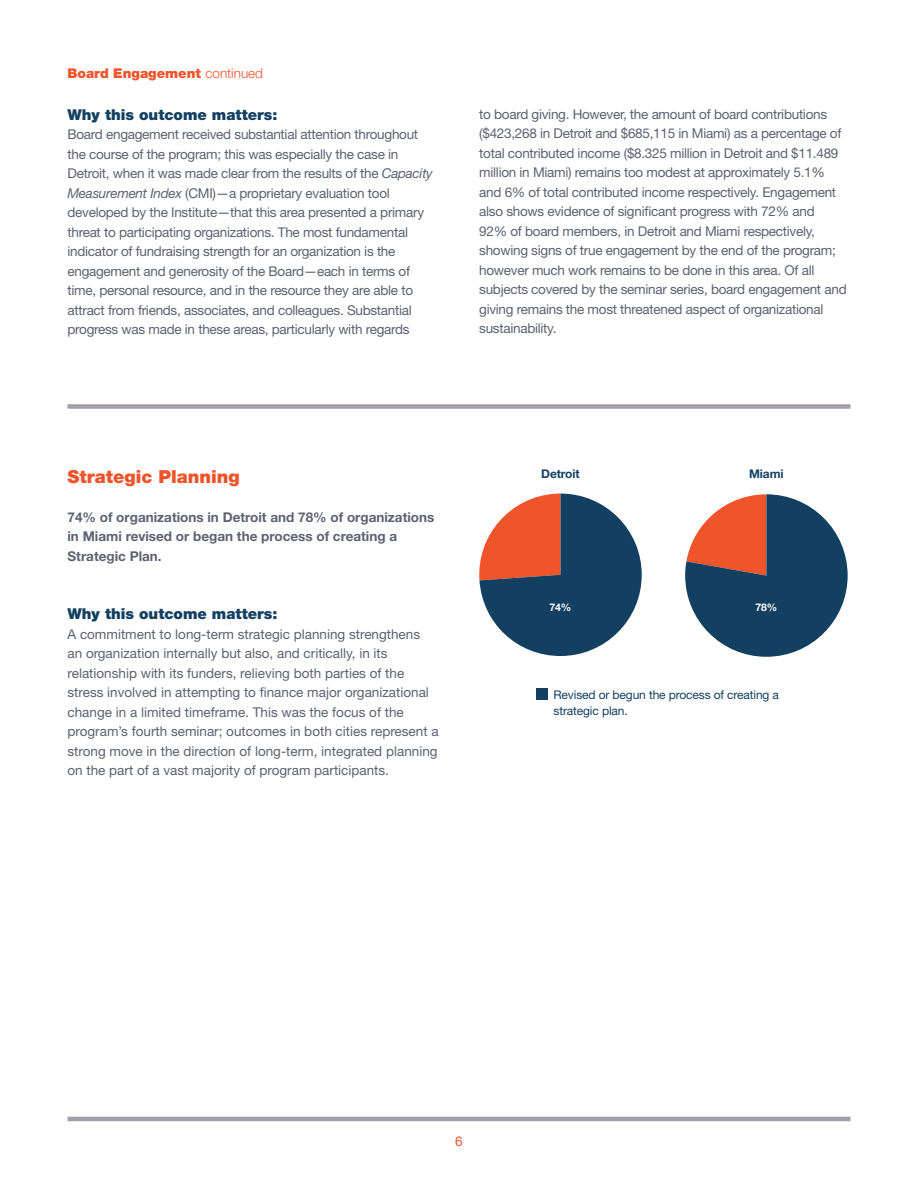
<style>
.page{position:relative;width:918px;height:1188px;background:#fff}
.page>*{position:absolute;margin:0;border:0;box-sizing:border-box;transform-origin:0 0}
.Default{font:900 18px "Helvetica Neue";color:#f0542b}
.t1{font:900 15px "Helvetica Neue";color:#133f61}
.t2{font:13.5px/19.5px "Helvetica Neue";letter-spacing:-.02em;color:#5d6171}
.t3{font:13.5px/19.5px "Helvetica Neue";color:#5d6171}
.t4{font:700 13.5px/19.5px "Helvetica Neue";color:#5d6171}
.Default-2{font:900 13.5px "Helvetica Neue";color:#f0542b}
.t5{font:13.5px "Helvetica Neue";color:#f0542b}
.t6{font:12px/16.5px "Helvetica Neue";letter-spacing:-.01em;color:#133f61}
.t7{font:700 12px "Helvetica Neue";letter-spacing:-.01em;color:#133f61}
.t8{font:700 10.5px "Helvetica Neue";color:#fff}
.s1{font-weight:300}
.s2{font-style:italic}
</style>
<div class="page">
<hr style="left:68px;top:1117px;width:782px;height:4px;background:#a29fa9">
<div style="left:68px;top:404px;width:782px;height:5px;background:#a29fa9"></div>
<div style="left:536px;top:689px;width:11px;height:11px;background:#133f61"></div>
<svg style="left:479px;top:494px;width:163px;height:162px"></svg>
<svg style="left:685px;top:494px;width:163px;height:163px"></svg>
<p class="Default-2" style="left:68px;top:65px;width:197px">Board Engagement <span class="s1">continued</span></p>
<p class="t1" style="left:68px;top:105px;width:212px">Why this outcome matters:</p>
<p class="t2" style="left:68px;top:124px;width:367px">Board engagement received substantial attention throughout the course of the program; this was especially the case in Detroit, when it was made clear from the results of the <span class="s2">Capacity Measurement Index</span> (CMI)—a proprietary evaluation tool developed by the Institute—that this area presented a primary threat to participating organizations. The most fundamental indicator of fundraising strength for an organization is the engagement and generosity of the Board—each in terms of time, personal resource, and in the resource they are able to attract from friends, associates, and colleagues. Substantial progress was made in these areas, particularly with regards</p>
<p class="t2" style="left:479px;top:104px;width:369px">to board giving. However, the amount of board contributions ($423,268 in Detroit and $685,115 in Miami) as a percentage of total contributed income ($8.325 million in Detroit and $11.489 million in Miami) remains too modest at approximately 5.1% and 6% of total contributed income respectively. Engagement also shows evidence of significant progress with 72% and<br>92% of board members, in Detroit and Miami respectively, showing signs of true engagement by the end of the program; however much work remains to be done in this area. Of all subjects covered by the seminar series, board engagement and giving remains the most threatened aspect of organizational sustainability.</p>
<p class="Default" style="left:68px;top:465px;width:174px">Strategic Planning</p>
<p class="t4" style="left:68px;top:507px;width:368px">74% of organizations in Detroit and 78% of organizations in Miami revised or began the process of creating a<br>Strategic Plan.</p>
<p class="t1" style="left:68px;top:605px;width:212px">Why this outcome matters:</p>
<p class="t3" style="left:68px;top:624px;width:373px">A commitment to long-term strategic planning strengthens<br>an organization internally but also, and critically, in its relationship with its funders, relieving both parties of the stress involved in attempting to finance major organizational change in a limited timeframe. This was the focus of the program’s fourth seminar; outcomes in both cities represent a strong move in the direction of long-term, integrated planning on the part of a vast majority of program participants.</p>
<p class="t7" style="left:541px;top:466px;width:40px">Detroit</p>
<p class="t7" style="left:749px;top:466px;width:36px">Miami</p>
<p class="t8" style="left:550px;top:601px;width:23px">74%</p>
<p class="t8" style="left:755px;top:601px;width:23px">78%</p>
<p class="t6" style="left:554px;top:686px;width:227px">Revised or begun the process of creating a strategic plan.</p>
<p class="t5" style="left:455px;top:1133px;width:9px">6</p>
</div>
